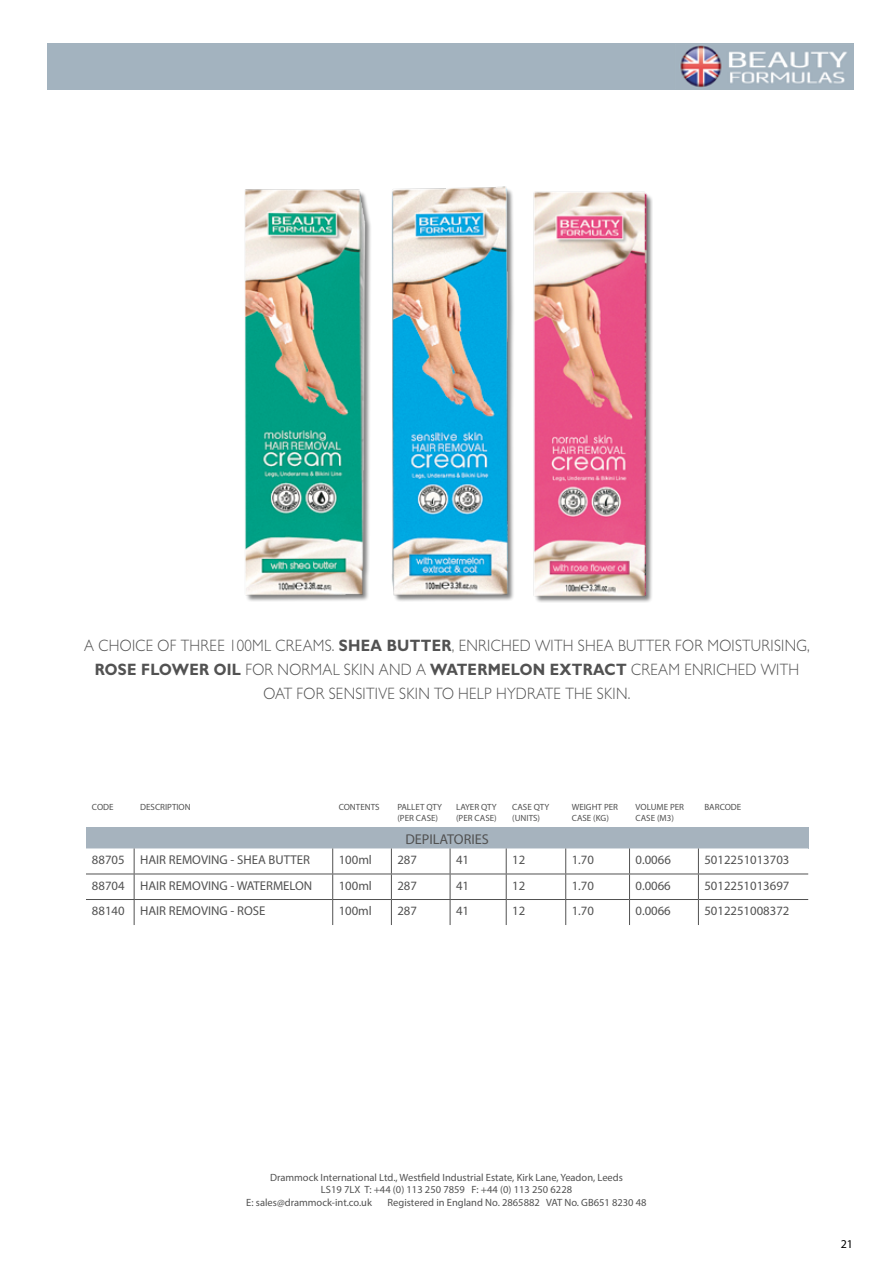
<style>
.page{position:relative;width:893px;height:1263px;background:#fff}
.page>*{position:absolute;margin:0;border:0;box-sizing:border-box;transform-origin:0 0}
.t1{font:300 16.5px/24px "Gill Sans";letter-spacing:.02em;color:#525252;text-align:center;scale:.9 1}
.t2{font:14.25px "Myriad Pro";color:#525252}
.t3{font:12.75px "Myriad Pro";color:#525252}
.t4{font:12px "Myriad Pro";color:#000}
.t5{font:10.5px "Myriad Pro";color:#525252}
.t6{font:9px/10.8px "Myriad Pro";color:#525252}
.s1{font-weight:700}
</style>
<div class="page">
<div style="left:48px;top:43px;width:806px;height:47px;background:#a3b3bf"></div>
<img style="left:680px;top:45px;width:167px;height:42px">
<img style="left:245px;top:186px;width:408px;height:416px">
<div style="left:86px;top:827px;width:722px;height:21px;background:#a6b3be"></div>
<svg style="left:86px;top:848px;width:722px;height:77px"></svg>
<hr style="left:86px;top:874px;width:48px;height:1px;background:#525252">
<hr style="left:134px;top:874px;width:199px;height:1px;background:#525252">
<hr style="left:333px;top:874px;width:58px;height:1px;background:#525252">
<hr style="left:391px;top:874px;width:59px;height:1px;background:#525252">
<hr style="left:450px;top:874px;width:56px;height:1px;background:#525252">
<hr style="left:506px;top:874px;width:60px;height:1px;background:#525252">
<hr style="left:566px;top:874px;width:63px;height:1px;background:#525252">
<hr style="left:629px;top:874px;width:69px;height:1px;background:#525252">
<hr style="left:698px;top:874px;width:110px;height:1px;background:#525252">
<hr style="left:86px;top:899px;width:48px;height:1px;background:#525252">
<hr style="left:134px;top:899px;width:199px;height:1px;background:#525252">
<svg style="left:134px;top:848px;width:1px;height:77px"></svg>
<hr style="left:333px;top:899px;width:58px;height:1px;background:#525252">
<svg style="left:332px;top:848px;width:1px;height:77px"></svg>
<hr style="left:391px;top:899px;width:59px;height:1px;background:#525252">
<svg style="left:391px;top:848px;width:1px;height:77px"></svg>
<hr style="left:450px;top:899px;width:56px;height:1px;background:#525252">
<svg style="left:450px;top:848px;width:1px;height:77px"></svg>
<hr style="left:506px;top:899px;width:60px;height:1px;background:#525252">
<svg style="left:506px;top:848px;width:1px;height:77px"></svg>
<hr style="left:566px;top:899px;width:63px;height:1px;background:#525252">
<svg style="left:565px;top:848px;width:1px;height:77px"></svg>
<hr style="left:629px;top:899px;width:69px;height:1px;background:#525252">
<svg style="left:629px;top:848px;width:1px;height:77px"></svg>
<hr style="left:698px;top:899px;width:110px;height:1px;background:#525252">
<svg style="left:698px;top:848px;width:1px;height:77px"></svg>
<h1 class="t1" style="left:84px;top:633px;width:808px">A CHOICE OF THREE 100ML CREAMS. <span class="s1">SHEA BUTTER</span>, ENRICHED WITH SHEA BUTTER FOR MOISTURISING,<br><span class="s1">ROSE FLOWER OIL</span> FOR NORMAL SKIN AND A <span class="s1">WATERMELON EXTRACT</span> CREAM ENRICHED WITH<br>OAT FOR SENSITIVE SKIN TO HELP HYDRATE THE SKIN.</h1>
<p class="t6" style="left:92px;top:802px;width:23px">CODE</p>
<p class="t6" style="left:140px;top:802px;width:52px">DESCRIPTION</p>
<p class="t6" style="left:339px;top:802px;width:42px">CONTENTS</p>
<p class="t6" style="left:397px;top:802px;width:46px">PALLET QTY (PER CASE)</p>
<p class="t6" style="left:456px;top:802px;width:42px">LAYER QTY (PER CASE)</p>
<p class="t6" style="left:512px;top:802px;width:39px">CASE QTY (UNITS)</p>
<p class="t6" style="left:572px;top:802px;width:48px">WEIGHT PER<br>CASE (KG)</p>
<p class="t6" style="left:635px;top:802px;width:50px">VOLUME PER<br>CASE (M3)</p>
<p class="t6" style="left:704px;top:802px;width:38px">BARCODE</p>
<h2 class="t2" style="left:405px;top:830px;width:85px">DEPILATORIES</h2>
<p class="t3" style="left:92px;top:852px;width:219px">88705 HAIR REMOVING - SHEA BUTTER</p>
<p class="t3" style="left:339px;top:852px;width:35px">100ml</p>
<p class="t3" style="left:397px;top:852px;width:21px">287</p>
<p class="t3" style="left:456px;top:852px;width:15px">41</p>
<p class="t3" style="left:512px;top:852px;width:15px">12</p>
<p class="t3" style="left:572px;top:852px;width:24px">1.70</p>
<p class="t3" style="left:635px;top:852px;width:37px">0.0066</p>
<p class="t3" style="left:704px;top:852px;width:87px">5012251013703</p>
<p class="t3" style="left:92px;top:877px;width:222px">88704 HAIR REMOVING - WATERMELON</p>
<p class="t3" style="left:339px;top:877px;width:35px">100ml</p>
<p class="t3" style="left:397px;top:877px;width:21px">287</p>
<p class="t3" style="left:456px;top:877px;width:15px">41</p>
<p class="t3" style="left:512px;top:877px;width:15px">12</p>
<p class="t3" style="left:572px;top:877px;width:24px">1.70</p>
<p class="t3" style="left:635px;top:877px;width:37px">0.0066</p>
<p class="t3" style="left:704px;top:877px;width:87px">5012251013697</p>
<p class="t3" style="left:92px;top:903px;width:175px">88140 HAIR REMOVING - ROSE</p>
<p class="t3" style="left:339px;top:903px;width:35px">100ml</p>
<p class="t3" style="left:397px;top:903px;width:21px">287</p>
<p class="t3" style="left:456px;top:903px;width:15px">41</p>
<p class="t3" style="left:512px;top:903px;width:15px">12</p>
<p class="t3" style="left:572px;top:903px;width:24px">1.70</p>
<p class="t3" style="left:635px;top:903px;width:37px">0.0066</p>
<p class="t3" style="left:704px;top:903px;width:87px">5012251008372</p>
<p class="t5" style="left:270px;top:1171px;width:354px">Drammock International Ltd., Westfield Industrial Estate, Kirk Lane, Yeadon, Leeds</p>
<p class="t5" style="left:321px;top:1183px;width:253px">LS19 7LX T: +44 (0) 113 250 7859 F: +44 (0) 113 250 6228</p>
<p class="t5" style="left:246px;top:1196px;width:127px">E: sales@drammock-int.co.uk</p>
<p class="t5" style="left:388px;top:1196px;width:261px">Registered in England No. 2865882 VAT No. GB651 8230 48</p>
<p class="t4" style="left:841px;top:1236px;width:14px">21</p>
</div>
